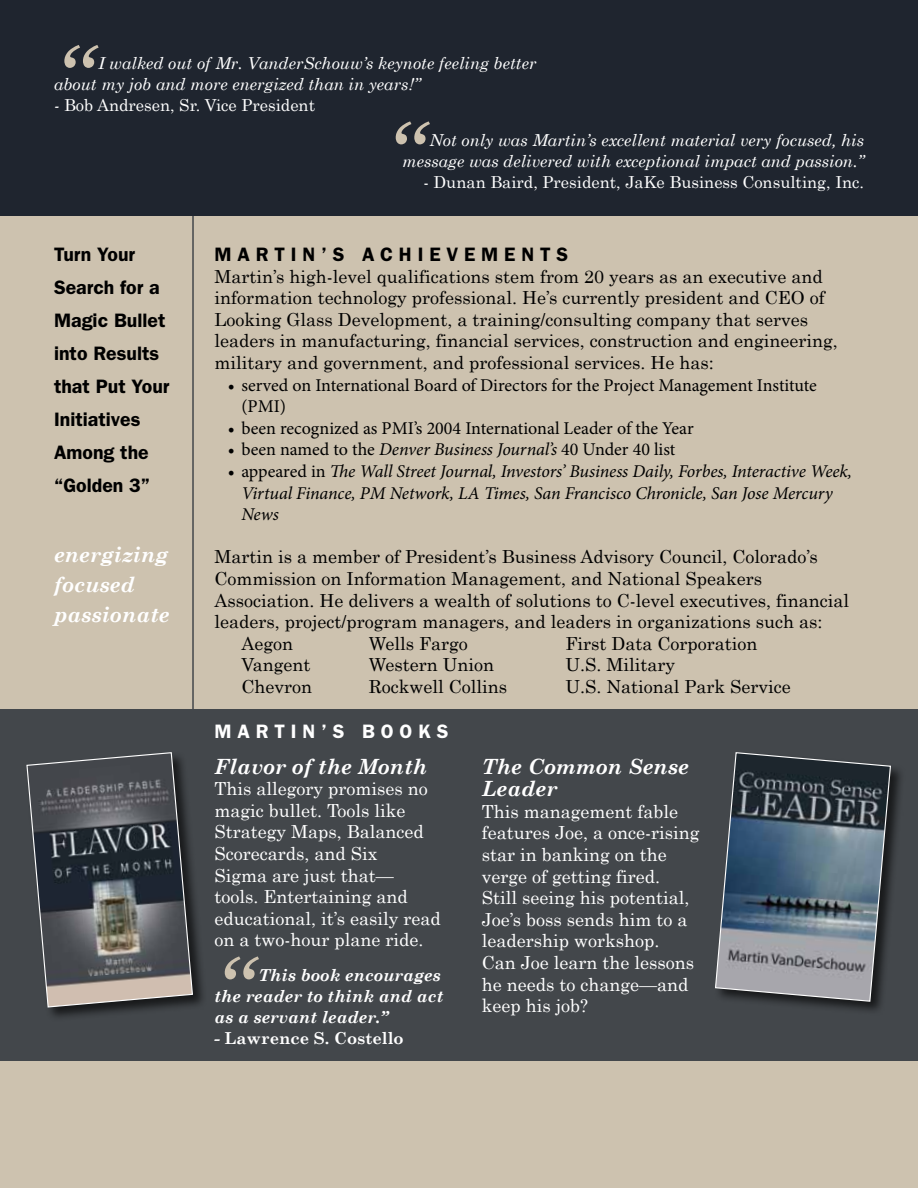
<style>
.page{position:relative;width:918px;height:1188px;background:#fff}
.page>*{position:absolute;margin:0;border:0;box-sizing:border-box;transform-origin:0 0}
.t1{font:italic 90px "Century Schoolbook";color:#cdc2af}
.t2{font:italic 700 21px/30px "Century Schoolbook";color:#fff}
.t3{font:600 19.5px/33px "Franklin Gothic";color:#000}
.t4{font:600 19.5px "Franklin Gothic";letter-spacing:.3em;color:#000}
.t5{font:600 19.5px "Franklin Gothic";letter-spacing:.3em;color:#fff}
.t6{font:18px/21.6px "Century Schoolbook";color:#000}
.t7{font:18px/21.6px "Century Schoolbook";color:#fff}
.t8{font:18px/21.6px "Minion Pro";color:#000}
.t9{font:italic 18px/21.6px "Minion Pro";letter-spacing:-.01em;color:#000}
.t10{font:italic 16.5px/21px "Century Schoolbook";color:#fff}
.t11{font:16.5px "Century Schoolbook";color:#fff}
.t12{font:italic 700 16.5px/21px "Century Schoolbook";color:#fff}
.t13{font:700 16.5px "Century Schoolbook";color:#fff}
.s1{font-style:italic}
.s2{font-style:normal}
</style>
<div class="page">
<div style="left:0;top:0;width:918px;height:246px;background:#1f252f"></div>
<div style="left:0;top:216px;width:918px;height:972px;background:#cdc2af"></div>
<div style="left:0;top:709px;width:918px;height:352px;background:#43474b"></div>
<div style="left:25px;top:751px;width:182px;height:271px;background:#000;opacity:.65"></div>
<svg style="left:26px;top:751px;width:168px;height:257px"></svg>
<div style="left:714px;top:751px;width:191px;height:265px;background:#000;opacity:.65"></div>
<svg style="left:714px;top:751px;width:178px;height:251px;background:#5a6671"></svg>
<hr style="left:192px;top:216px;width:2px;height:504px;background:#43474b">
<h1 class="t1" style="left:54px;top:24px;width:37px">“</h1>
<p class="t10" style="left:54px;top:53px;width:484px;text-indent:44px">I walked out of Mr. VanderSchouw’s keynote feeling better about my job and more energized than in years!”</p>
<p class="t11" style="left:54px;top:95px;width:263px"><span class="s1">-</span> Bob Andresen, Sr. Vice President</p>
<h1 class="t1" style="left:385px;top:101px;width:37px">“</h1>
<p class="t10" style="left:402px;top:129px;width:463px;text-align:right">Not only was Martin’s excellent material very focused, his message was delivered with exceptional impact and passion.”</p>
<p class="t11" style="left:423px;top:172px;width:442px">- Dunan Baird, President, JaKe Business Consulting, Inc.</p>
<p class="t3" style="left:54px;top:238px;width:117px">Turn Your<br>Search for a<br>Magic Bullet into Results that Put Your<br>Initiatives<br>Among the “Golden 3”</p>
<p class="t2" style="left:54px;top:539px;width:117px">energizing focused passionate</p>
<p class="t4" style="left:214px;top:243px;width:355px">MARTIN’S ACHIEVEMENTS</p>
<p class="t6" style="left:214px;top:265px;width:625px">Martin’s high-level qualifications stem from 20 years as an executive and information technology professional. He’s currently president and CEO of Looking Glass Development, a training/consulting company that serves leaders in manufacturing, financial services, construction and engineering, military and government, and professional services. He has:</p>
<p class="t8" style="left:241px;top:374px;width:577px;text-indent:-14px">• served on International Board of Directors for the Project Management Institute (PMI)</p>
<p class="t8" style="left:228px;top:417px;width:467px">• been recognized as PMI’s 2004 International Leader of the Year</p>
<p class="t8" style="left:228px;top:439px;width:449px">• been named to the <span class="s1">Denver Business Journal’s</span> 40 Under 40 list</p>
<p class="t9" style="left:241px;top:460px;width:612px;text-indent:-14px"><span class="s2">• appeared in</span> The Wall Street Journal, Investors’ Business Daily, Forbes, Interactive Week,<br>Virtual Finance, PM Network, LA Times, San Francisco Chronicle, San Jose Mercury<br>News</p>
<p class="t6" style="left:214px;top:546px;width:605px">Martin is a member of President’s Business Advisory Council, Colorado’s</p>
<p class="t6" style="left:214px;top:567px;width:549px">Commission on Information Management, and National Speakers</p>
<p class="t6" style="left:214px;top:589px;width:636px">Association. He delivers a wealth of solutions to C-level executives, financial</p>
<p class="t6" style="left:214px;top:610px;width:610px">leaders, project/program managers, and leaders in organizations such as:</p>
<p class="t6" style="left:241px;top:632px;width:53px">Aegon</p>
<p class="t6" style="left:369px;top:632px;width:101px">Wells Fargo</p>
<p class="t6" style="left:565px;top:632px;width:194px">First Data Corporation</p>
<p class="t6" style="left:241px;top:654px;width:71px">Vangent</p>
<p class="t6" style="left:369px;top:654px;width:127px">Western Union</p>
<p class="t6" style="left:565px;top:654px;width:111px">U.S. Military</p>
<p class="t6" style="left:241px;top:675px;width:72px">Chevron</p>
<p class="t6" style="left:369px;top:675px;width:140px">Rockwell Collins</p>
<p class="t6" style="left:565px;top:675px;width:227px">U.S. National Park Service</p>
<p class="t5" style="left:214px;top:720px;width:236px">MARTIN’S BOOKS</p>
<p class="t2" style="left:214px;top:751px;width:214px">Flavor of the Month</p>
<p class="t7" style="left:214px;top:778px;width:228px">This allegory promises no magic bullet. Tools like<br>Strategy Maps, Balanced<br>Scorecards, and Six<br>Sigma are just that— tools. Entertaining and educational, it’s easily read on a two-hour plane ride.</p>
<h1 class="t1" style="left:214px;top:936px;width:37px">“</h1>
<p class="t2" style="left:482px;top:754px;width:209px;line-height:22.5px">The Common Sense<br>Leader</p>
<p class="t7" style="left:482px;top:800px;width:219px">This management fable features Joe, a once-rising star in banking on the verge of getting fired.<br>Still seeing his potential,<br>Joe’s boss sends him to a leadership workshop.<br>Can Joe learn the lessons he needs to change—and keep his job?</p>
<p class="t12" style="left:214px;top:964px;width:231px;text-indent:44px">This book encourages the reader to think and act as a servant leader.”</p>
<p class="t13" style="left:214px;top:1028px;width:191px"><span class="s1">-</span> Lawrence S. Costello</p>
</div>
